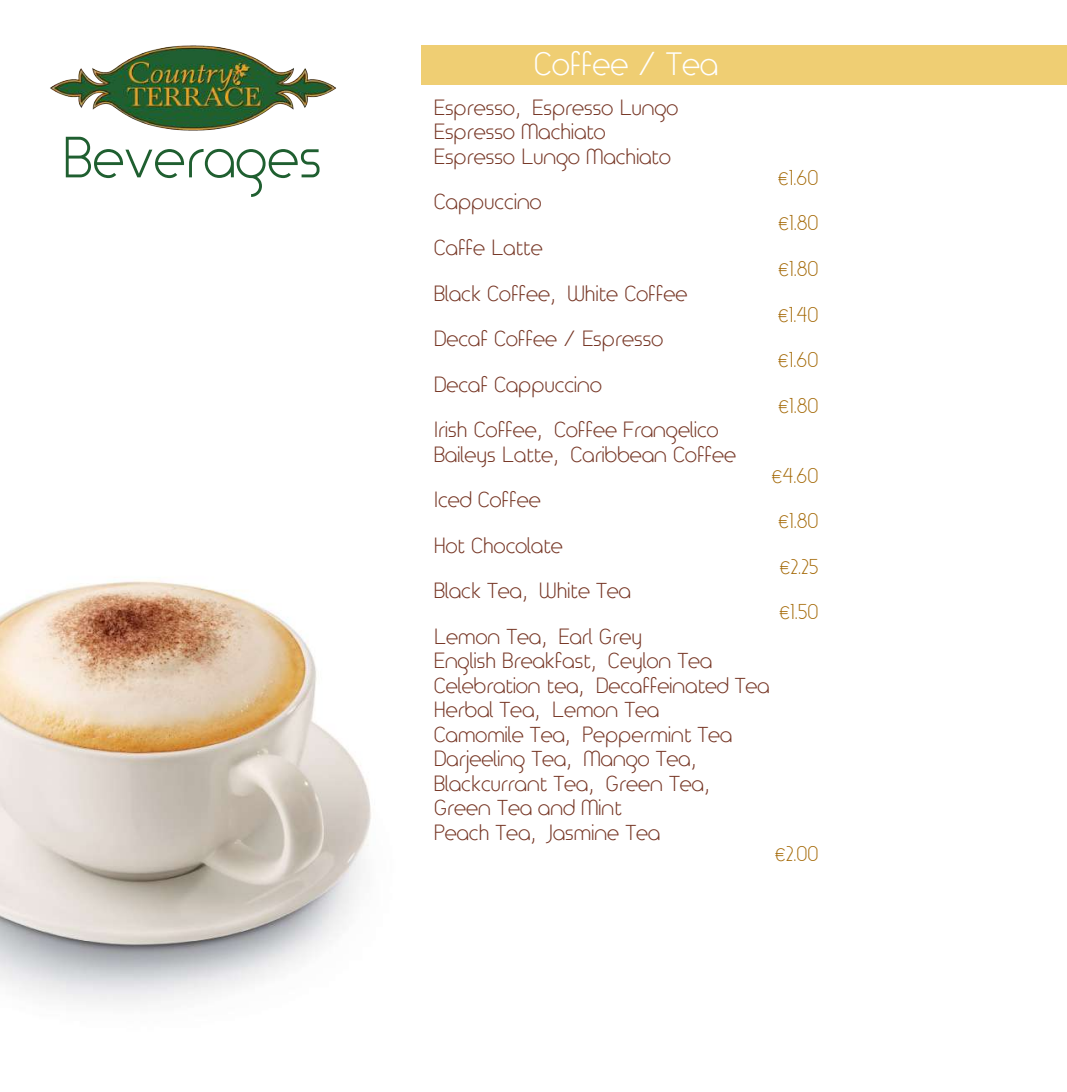
<style>
.page{position:relative;width:1067px;height:1092px;background:#fff}
.page>*{position:absolute;margin:0;border:0;box-sizing:border-box;transform-origin:0 0}
.t1{font:55.48px "Time Burner";color:#1f5f30}
.t2{font:31.5px "Time Burner";color:#fff}
.t3{font:21px/24.5px "Time Burner";color:#773726}
.t4{font:17.5px "Time Burner";color:#a46907}
</style>
<div class="page">
<div style="left:422px;top:45px;width:645px;height:39px;background:#efce73"></div>
<img style="left:50px;top:45px;width:286px;height:86px">
<img style="left:0;top:580px;width:371px;height:424px">
<h1 class="t1" style="left:63px;top:126px;width:261px">Beverages</h1>
<h2 class="t2" style="left:534px;top:46px;width:186px">Coffee / Tea</h2>
<p class="t3" style="left:434px;top:97px;width:246px">Espresso, Espresso Lungo<br>Espresso Machiato<br>Espresso Lungo Machiato</p>
<p class="t3" style="left:434px;top:191px;width:109px">Cappuccino</p>
<p class="t3" style="left:434px;top:237px;width:110px">Caffe Latte</p>
<p class="t3" style="left:434px;top:282px;width:255px">Black Coffee, White Coffee</p>
<p class="t3" style="left:434px;top:328px;width:231px">Decaf Coffee / Espresso</p>
<p class="t3" style="left:434px;top:373px;width:170px">Decaf Cappuccino</p>
<p class="t3" style="left:434px;top:419px;width:304px">Irish Coffee, Coffee Frangelico<br>Baileys Latte, Caribbean Coffee</p>
<p class="t3" style="left:434px;top:489px;width:108px">Iced Coffee</p>
<p class="t3" style="left:434px;top:534px;width:131px">Hot Chocolate</p>
<p class="t3" style="left:434px;top:580px;width:199px">Black Tea, White Tea</p>
<p class="t4" style="left:777px;top:169px;width:42px">€1.60</p>
<p class="t4" style="left:778px;top:214px;width:42px">€1.80</p>
<p class="t4" style="left:778px;top:260px;width:42px">€1.80</p>
<p class="t4" style="left:778px;top:305px;width:42px">€1.40</p>
<p class="t4" style="left:777px;top:351px;width:42px">€1.60</p>
<p class="t4" style="left:778px;top:396px;width:42px">€1.80</p>
<p class="t4" style="left:771px;top:466px;width:49px">€4.60</p>
<p class="t4" style="left:778px;top:512px;width:42px">€1.80</p>
<p class="t4" style="left:779px;top:557px;width:40px">€2.25</p>
<p class="t4" style="left:779px;top:603px;width:41px">€1.50</p>
<p class="t3" style="left:434px;top:625px;width:337px">Lemon Tea, Earl Grey<br>English Breakfast, Ceylon Tea<br>Celebration tea, Decaffeinated Tea<br>Herbal Tea, Lemon Tea<br>Camomile Tea, Peppermint Tea<br>Darjeeling Tea, Mango Tea,<br>Blackcurrant Tea, Green Tea,<br>Green Tea and Mint<br>Peach Tea, Jasmine Tea</p>
<p class="t4" style="left:775px;top:844px;width:45px">€2.00</p>
</div>
